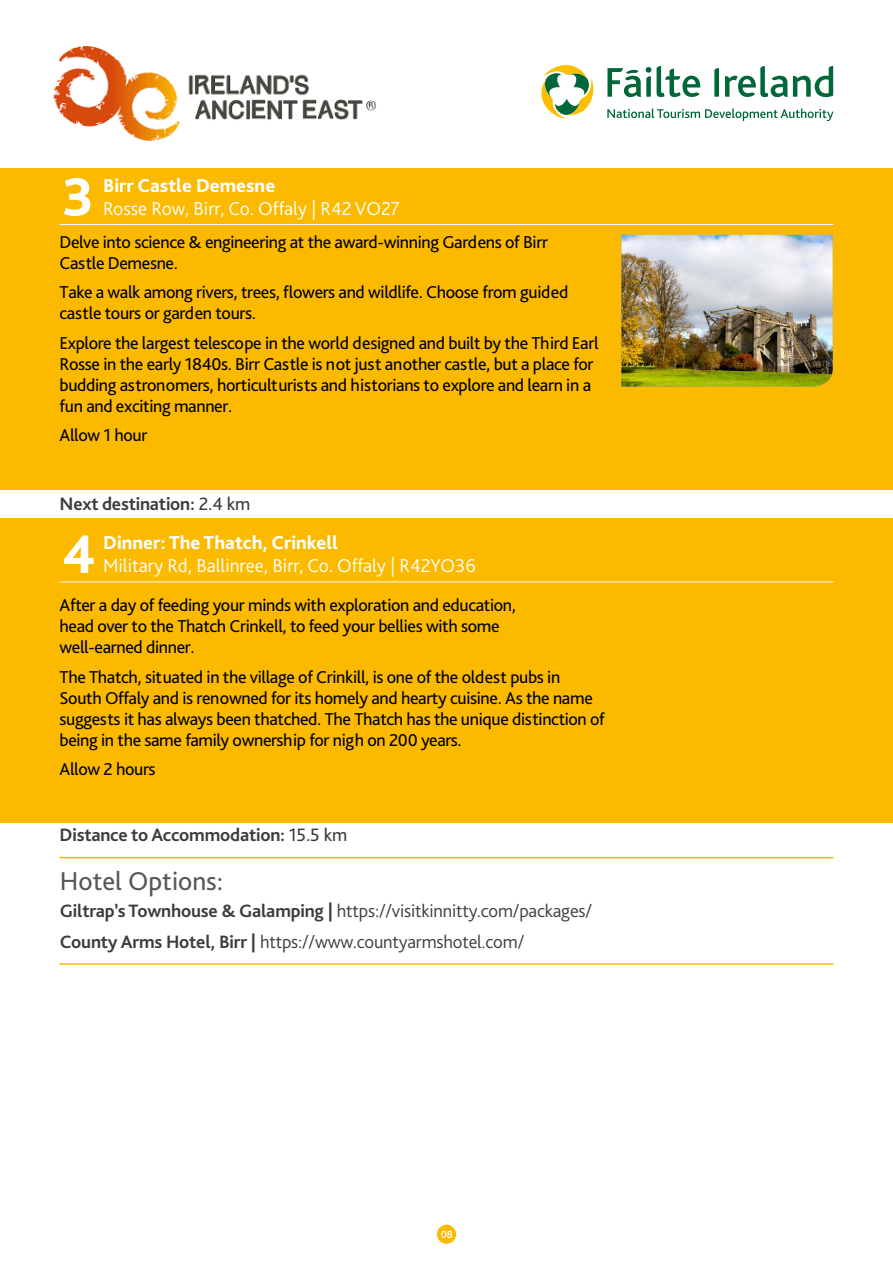
<style>
.page{position:relative;width:893px;height:1263px;background:#fff}
.page>*{position:absolute;margin:0;border:0;box-sizing:border-box;transform-origin:0 0}
.t1{font:800 56.4px "Bliss Pro";color:#fff}
.t2{font:27px "Bliss Pro";color:#575756}
.t3{font:300 19.5px "Bliss Pro";color:#fff}
.t4{font:800 19.5px "Bliss Pro";color:#fff}
.t5{font:300 18.75px/31px "Bliss Pro";letter-spacing:-.01em;color:#3c3c3b}
.t6{font:700 18.75px "Bliss Pro";letter-spacing:-.01em;color:#3c3c3b}
.t7{font:18px/21px "Bliss Pro";letter-spacing:-.02em;color:#000}
.t8{font:500 10.95px "Bliss Pro";color:#fff}
.s1{font-weight:400}
.s2{font-weight:700}
</style>
<div class="page">
<div style="left:437px;top:1225px;width:19px;height:19px;background:#fbba00;border-radius:50%"></div>
<svg style="left:541px;top:65px;width:53px;height:54px"></svg>
<svg style="left:607px;top:67px;width:44px;height:30px"></svg>
<svg style="left:714px;top:68px;width:5px;height:29px"></svg>
<svg style="left:657px;top:66px;width:43px;height:31px"></svg>
<svg style="left:725px;top:66px;width:108px;height:31px"></svg>
<svg style="left:607px;top:109px;width:226px;height:12px"></svg>
<img style="left:53px;top:45px;width:324px;height:96px">
<div style="left:0;top:168px;width:893px;height:321px;background:#fbba00"></div>
<div style="left:0;top:518px;width:893px;height:305px;background:#fbba00"></div>
<hr style="left:60px;top:224px;width:773px;height:1px;background:#fff">
<hr style="left:60px;top:581px;width:773px;height:1px;background:#fff">
<img style="left:621px;top:235px;width:212px;height:151px">
<hr style="left:60px;top:857px;width:773px;height:1px;background:#fbba00">
<hr style="left:60px;top:963px;width:773px;height:2px;background:#fbba00">
<h1 class="t1" style="left:62px;top:162px;width:33px">3</h1>
<p class="t4" style="left:103px;top:173px;width:174px">Birr Castle Demesne</p>
<p class="t3" style="left:103px;top:196px;width:298px">Rosse Row, Birr, Co. Offaly | R42 VO27</p>
<p class="t7" style="left:60px;top:231px;width:490px">Delve into science &amp; engineering at the award-winning Gardens of Birr<br>Castle Demesne.</p>
<p class="t7" style="left:60px;top:281px;width:510px">Take a walk among rivers, trees, flowers and wildlife. Choose from guided castle tours or garden tours.</p>
<p class="t7" style="left:60px;top:332px;width:541px">Explore the largest telescope in the world designed and built by the Third Earl Rosse in the early 1840s. Birr Castle is not just another castle, but a place for budding astronomers, horticulturists and historians to explore and learn in a fun and exciting manner.</p>
<p class="t7" style="left:60px;top:424px;width:89px">Allow 1 hour</p>
<p class="t6" style="left:60px;top:492px;width:192px">Next destination: <span class="s1">2.4 km</span></p>
<h1 class="t1" style="left:62px;top:519px;width:35px">4</h1>
<p class="t4" style="left:103px;top:530px;width:237px">Dinner: The Thatch, Crinkell</p>
<p class="t3" style="left:103px;top:554px;width:374px">Military Rd, Ballinree, Birr, Co. Offaly | R42YO36</p>
<p class="t7" style="left:60px;top:594px;width:458px">After a day of feeding your minds with exploration and education, head over to the Thatch Crinkell, to feed your bellies with some well-earned dinner.</p>
<p class="t7" style="left:60px;top:666px;width:547px">The Thatch, situated in the village of Crinkill, is one of the oldest pubs in South Offaly and is renowned for its homely and hearty cuisine. As the name suggests it has always been thatched. The Thatch has the unique distinction of being in the same family ownership for nigh on 200 years.</p>
<p class="t7" style="left:60px;top:758px;width:98px">Allow 2 hours</p>
<p class="t6" style="left:60px;top:823px;width:289px">Distance to Accommodation: <span class="s1">15.5 km</span></p>
<h2 class="t2" style="left:60px;top:864px;width:165px">Hotel Options:</h2>
<p class="t5" style="left:60px;top:895px;width:534px"><span class="s2">Giltrap’s Townhouse &amp; Galamping |</span> https://visitkinnitty.com/packages/<br><span class="s2">County Arms Hotel, Birr |</span> https://www.countyarmshotel.com/</p>
<p class="t8" style="left:441px;top:1227px;width:14px">08</p>
</div>
